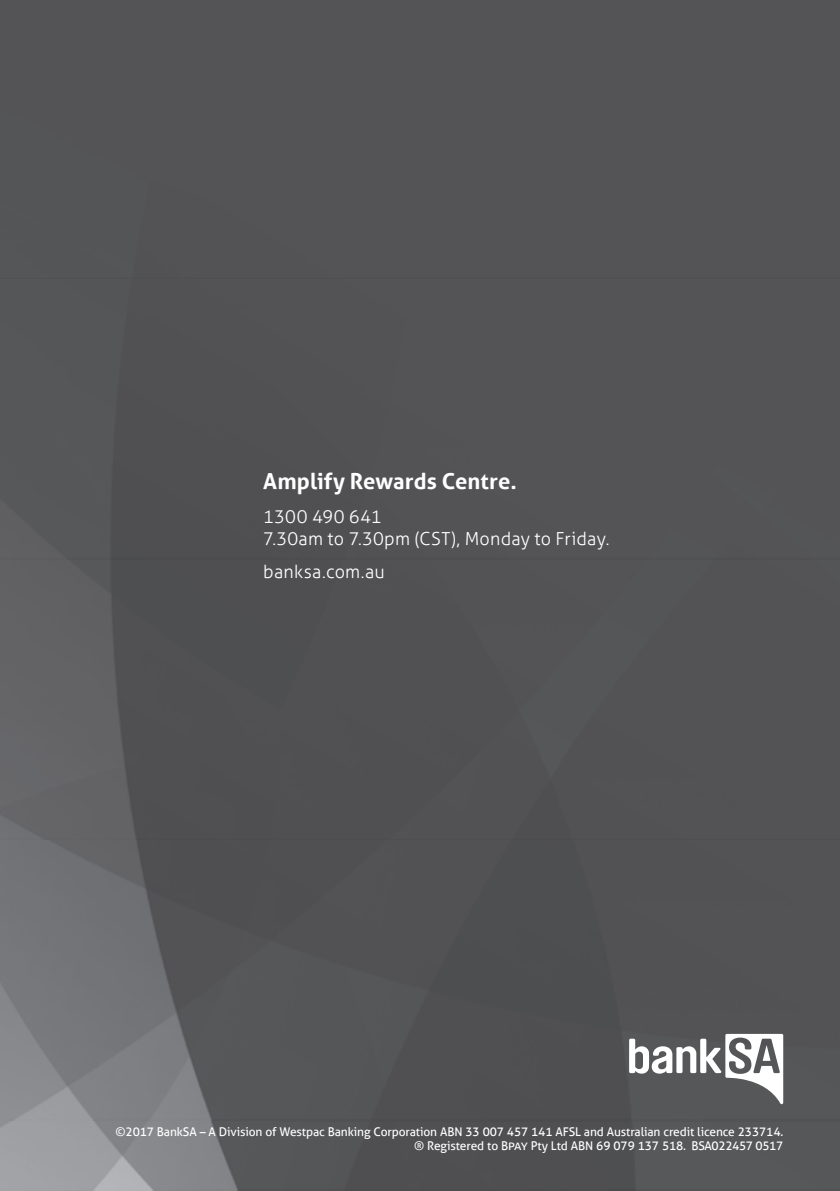
<style>
.page{position:relative;width:840px;height:1191px;background:#fff}
.page>*{position:absolute;margin:0;border:0;box-sizing:border-box;transform-origin:0 0}
.t1{font:700 22px "Aller";letter-spacing:.005em;color:#fff}
.t2{font:300 18px/22px "Aller";letter-spacing:.01em;color:#fff}
.t3{font:12px/14px "Aller";letter-spacing:-.01em;color:#fff;text-align:right}
.s1{font-size:10.2px}
</style>
<div class="page">
<img style="left:0;top:0;width:839px;height:1191px">
<svg style="left:628px;top:1034px;width:154px;height:70px"></svg>
<h1 class="t1" style="left:263px;top:468px;width:255px">Amplify Rewards Centre.</h1>
<h2 class="t2" style="left:263px;top:505px;width:347px">1300 490 641<br>7.30am to 7.30pm (CST), Monday to Friday.</h2>
<h2 class="t2" style="left:263px;top:560px;width:123px">banksa.com.au</h2>
<p class="t3" style="left:115px;top:1124px;width:669px">©2017 BankSA – A Division of Westpac Banking Corporation ABN 33 007 457 141 AFSL and Australian credit licence 233714. ® Registered to B<span class="s1">PAY</span> Pty Ltd ABN 69 079 137 518. BSA022457 0517</p>
</div>
